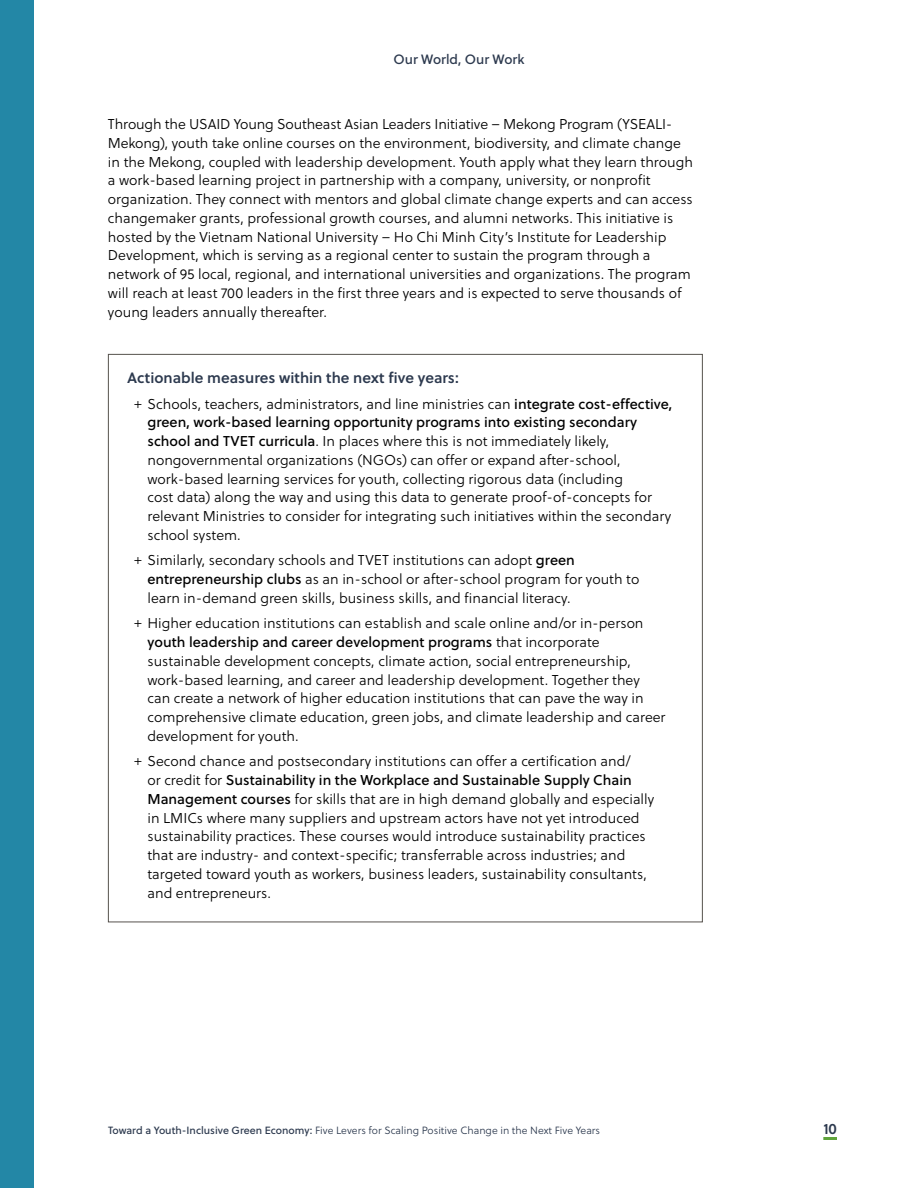
<style>
.page{position:relative;width:918px;height:1188px;background:#fff}
.page>*{position:absolute;margin:0;border:0;box-sizing:border-box;transform-origin:0 0}
.t1{font:15px "Soleil Sb";color:#2c394e}
.t2{font:14.25px/18.8px "Soleil Lt";color:#000}
.t3{font:14.25px "Soleil Bk";color:#000}
.t4{font:13.5px "Soleil Bk";color:#2c394e}
.t5{font:10.5px "Soleil Lt";color:#2c394e}
.s1{font-family:"Soleil Bk"}
.s2{font-family:"Soleil Lt"}
</style>
<div class="page">
<hr style="left:823px;top:1137px;width:14px;height:3px;background:#60a43c">
<div style="left:0;top:0;width:34px;height:1188px;background:#2387a6"></div>
<p class="t4" style="left:393px;top:49px;width:133px">Our World, Our Work</p>
<p class="t2" style="left:108px;top:115px;width:586px">Through the USAID Young Southeast Asian Leaders Initiative – Mekong Program (YSEALI-Mekong), youth take online courses on the environment, biodiversity, and climate change in the Mekong, coupled with leadership development. Youth apply what they learn through a work-based learning project in partnership with a company, university, or nonprofit organization. They connect with mentors and global climate change experts and can access changemaker grants, professional growth courses, and alumni networks. This initiative is hosted by the Vietnam National University – Ho Chi Minh City’s Institute for Leadership Development, which is serving as a regional center to sustain the program through a network of 95 local, regional, and international universities and organizations. The program will reach at least 700 leaders in the first three years and is expected to serve thousands of young leaders annually thereafter.</p>
<p class="t1" style="left:127px;top:366px;width:333px">Actionable measures within the next five years:</p>
<p class="t2" style="left:134px;top:394px;width:540px">+ Schools, teachers, administrators, and line ministries can <span class="s1">integrate cost-effective,</span></p>
<p class="t3" style="left:148px;top:412px;width:491px">green, work-based learning opportunity programs into existing secondary</p>
<p class="t2" style="left:148px;top:432px;width:525px"><span class="s1">school and TVET curricula</span>. In places where this is not immediately likely, nongovernmental organizations (NGOs) can offer or expand after-school, work-based learning services for youth, collecting rigorous data (including<br>cost data) along the way and using this data to generate proof-of-concepts for relevant Ministries to consider for integrating such initiatives within the secondary school system.</p>
<p class="t2" style="left:148px;top:551px;width:493px;text-indent:-13px">+ Similarly, secondary schools and TVET institutions can adopt <span class="s1">green entrepreneurship clubs</span> as an in-school or after-school program for youth to learn in-demand green skills, business skills, and financial literacy.</p>
<p class="t2" style="left:134px;top:614px;width:511px">+ Higher education institutions can establish and scale online and/or in-person</p>
<p class="t3" style="left:148px;top:631px;width:454px">youth leadership and career development programs <span class="s2">that incorporate</span></p>
<p class="t2" style="left:148px;top:651px;width:520px">sustainable development concepts, climate action, social entrepreneurship, work-based learning, and career and leadership development. Together they can create a network of higher education institutions that can pave the way in comprehensive climate education, green jobs, and climate leadership and career development for youth.</p>
<p class="t2" style="left:134px;top:752px;width:498px">+ Second chance and postsecondary institutions can offer a certification and/</p>
<p class="t3" style="left:148px;top:769px;width:486px"><span class="s2">or credit for</span> Sustainability in the Workplace and Sustainable Supply Chain</p>
<p class="t2" style="left:148px;top:789px;width:508px"><span class="s1">Management courses</span> for skills that are in high demand globally and especially in LMICs where many suppliers and upstream actors have not yet introduced sustainability practices. These courses would introduce sustainability practices that are industry- and context-specific; transferrable across industries; and targeted toward youth as workers, business leaders, sustainability consultants, and entrepreneurs.</p>
<p class="t5" style="left:108px;top:1123px;width:494px"><span class="s1">Toward a Youth-Inclusive Green Economy:</span> Five Levers for Scaling Positive Change in the Next Five Years</p>
<p class="t1" style="left:823px;top:1117px;width:15px">10</p>
</div>
